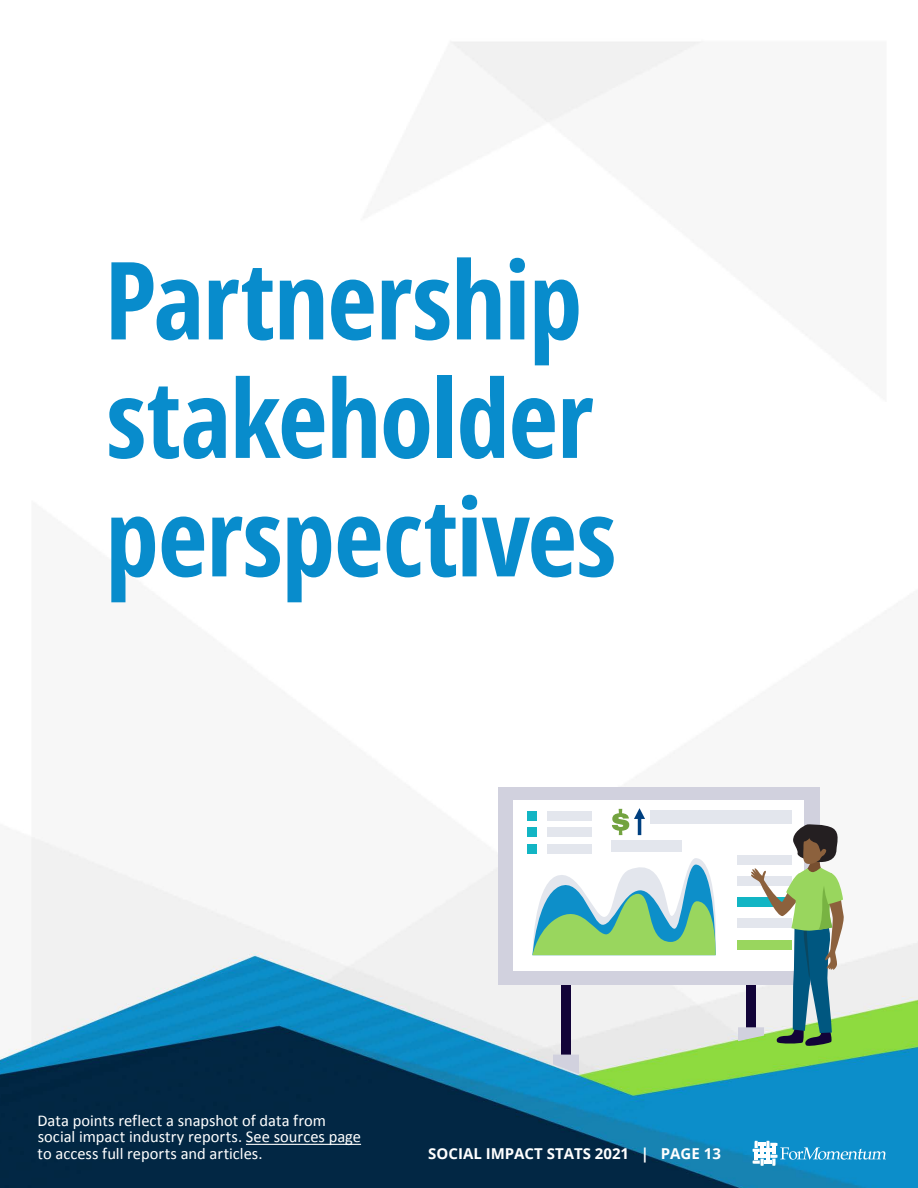
<style>
.page{position:relative;width:918px;height:1188px;background:#fff}
.page>*{position:absolute;margin:0;border:0;box-sizing:border-box;transform-origin:0 0}
.t1{font:700 108px/118.5px "Open Sans Condensed";letter-spacing:-.01em;color:#088ccc}
.t2{font:16.5px/16.5px "Calibri";color:#fff}
.t3{font:700 15px "Open Sans";color:#fff}
</style>
<div class="page">
<img style="left:0;top:42px;width:918px;height:1146px">
<svg style="left:753px;top:1141px;width:133px;height:25px"></svg>
<hr style="left:246px;top:1144px;width:115px;height:1px;background:#fff">
<div style="left:561px;top:979px;width:10px;height:83px;background:#120338"></div>
<div style="left:498px;top:787px;width:321px;height:197px;background:#d1d1de"></div>
<div style="left:513px;top:800px;width:291px;height:171px;background:#fff"></div>
<svg style="left:532px;top:858px;width:184px;height:97px"></svg>
<div style="left:737px;top:855px;width:54px;height:10px;background:#e3e6ed"></div>
<div style="left:737px;top:876px;width:54px;height:10px;background:#e3e6ed"></div>
<div style="left:737px;top:897px;width:54px;height:10px;background:#12b5c4"></div>
<div style="left:737px;top:919px;width:54px;height:9px;background:#e3e6ed"></div>
<div style="left:737px;top:940px;width:54px;height:9px;background:#99d65e"></div>
<div style="left:528px;top:811px;width:9px;height:9px;background:#12b5c4"></div>
<div style="left:547px;top:811px;width:45px;height:9px;background:#e3e6ed"></div>
<div style="left:528px;top:827px;width:9px;height:10px;background:#12b5c4"></div>
<div style="left:547px;top:827px;width:45px;height:10px;background:#e3e6ed"></div>
<div style="left:528px;top:844px;width:9px;height:10px;background:#12b5c4"></div>
<div style="left:547px;top:844px;width:45px;height:10px;background:#e3e6ed"></div>
<div style="left:650px;top:811px;width:141px;height:13px;background:#e3e6ed"></div>
<div style="left:612px;top:840px;width:70px;height:12px;background:#e3e6ed"></div>
<svg style="left:553px;top:1055px;width:26px;height:19px"></svg>
<svg style="left:612px;top:808px;width:33px;height:27px"></svg>
<svg style="left:738px;top:824px;width:107px;height:223px"></svg>
<h1 class="t1" style="left:105px;top:238px;width:513px">Partnership stakeholder perspectives</h1>
<p class="t2" style="left:38px;top:1112px;width:325px">Data points reflect a snapshot of data from social impact industry reports. See sources page to access full reports and articles.</p>
<p class="t3" style="left:428px;top:1143px;width:294px">SOCIAL IMPACT STATS 2021 | PAGE 13</p>
</div>
